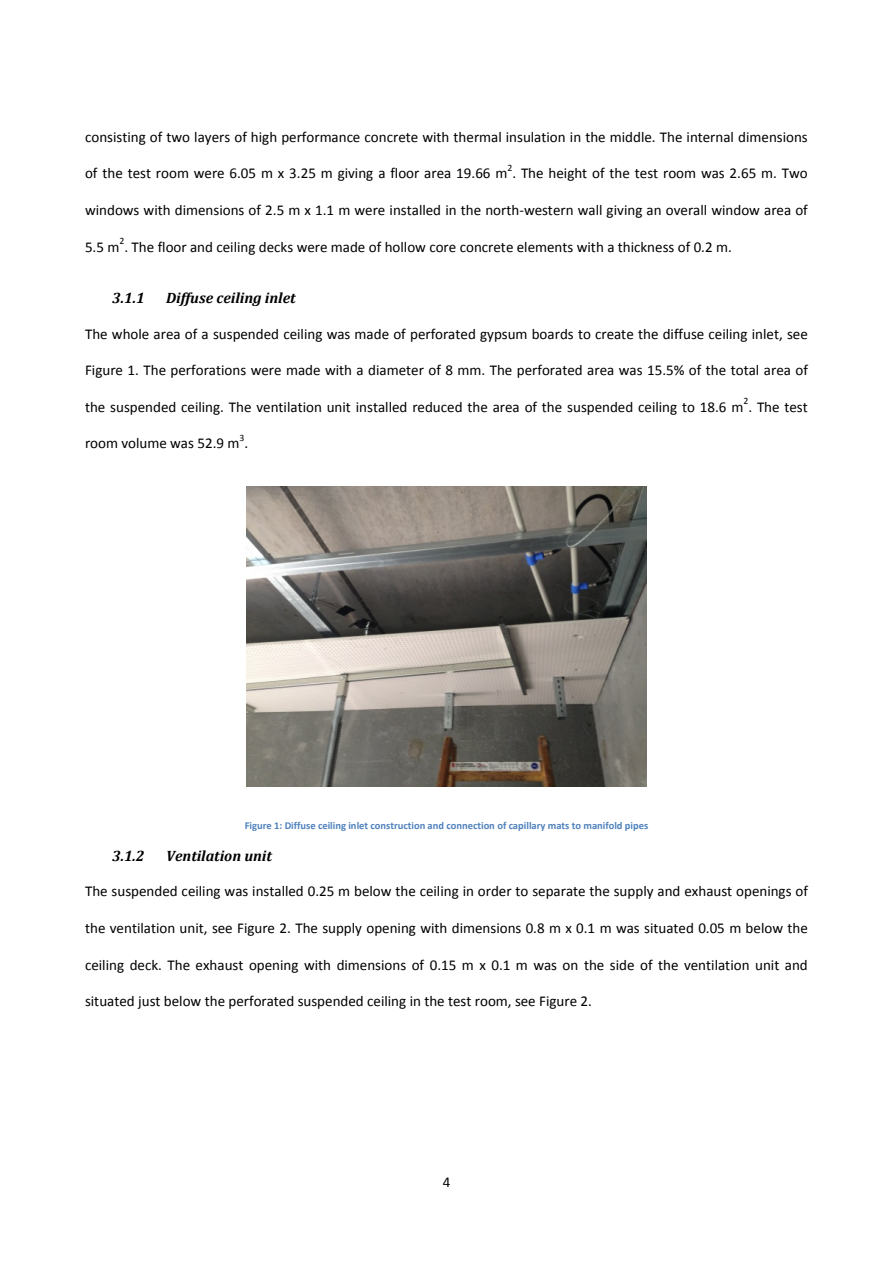
<style>
.page{position:relative;width:893px;height:1263px;background:#fff}
.page>*{position:absolute;margin:0;border:0;box-sizing:border-box;transform-origin:0 0}
.t1{font:15px "Calibri";color:#000}
.t2{font:italic 700 15px "Cambria";color:#000}
.t3{font:700 10.5px "Calibri";color:#4f81bd}
.t4{font:9.75px "Calibri";color:#000}
</style>
<div class="page">
<img style="left:247px;top:486px;width:400px;height:300px">
<p class="t1" style="left:85px;top:127px;width:724px">consisting of two layers of high performance concrete with thermal insulation in the middle. The internal dimensions</p>
<p class="t1" style="left:85px;top:164px;width:724px">of the test room were 6.05 m x 3.25 m giving a floor area 19.66 m . The height of the test room was 2.65 m. Two</p>
<p class="t4" style="left:507px;top:162px;width:6px">2</p>
<p class="t1" style="left:85px;top:201px;width:724px">windows with dimensions of 2.5 m x 1.1 m were installed in the north-western wall giving an overall window area of</p>
<p class="t1" style="left:85px;top:237px;width:648px">5.5 m . The floor and ceiling decks were made of hollow core concrete elements with a thickness of 0.2 m.</p>
<p class="t4" style="left:120px;top:235px;width:6px">2</p>
<h4 class="t2" style="left:112px;top:288px;width:34px">3.1.1</h4>
<h4 class="t2" style="left:166px;top:288px;width:131px">Diffuse ceiling inlet</h4>
<p class="t1" style="left:85px;top:324px;width:724px">The whole area of a suspended ceiling was made of perforated gypsum boards to create the diffuse ceiling inlet, see</p>
<p class="t1" style="left:85px;top:361px;width:724px">Figure 1. The perforations were made with a diameter of 8 mm. The perforated area was 15.5% of the total area of</p>
<p class="t1" style="left:85px;top:397px;width:724px">the suspended ceiling. The ventilation unit installed reduced the area of the suspended ceiling to 18.6 m . The test</p>
<p class="t4" style="left:743px;top:395px;width:6px">2</p>
<p class="t4" style="left:239px;top:431px;width:6px">3</p>
<p class="t1" style="left:85px;top:434px;width:165px">room volume was 52.9 m .</p>
<p class="t3" style="left:245px;top:819px;width:405px">Figure 1: Diffuse ceiling inlet construction and connection of capillary mats to manifold pipes</p>
<h4 class="t2" style="left:112px;top:845px;width:34px">3.1.2</h4>
<h4 class="t2" style="left:166px;top:845px;width:107px">Ventilation unit</h4>
<p class="t1" style="left:85px;top:882px;width:724px">The suspended ceiling was installed 0.25 m below the ceiling in order to separate the supply and exhaust openings of</p>
<p class="t1" style="left:85px;top:918px;width:724px">the ventilation unit, see Figure 2. The supply opening with dimensions 0.8 m x 0.1 m was situated 0.05 m below the</p>
<p class="t1" style="left:85px;top:955px;width:724px">ceiling deck. The exhaust opening with dimensions of 0.15 m x 0.1 m was on the side of the ventilation unit and</p>
<p class="t1" style="left:85px;top:992px;width:508px">situated just below the perforated suspended ceiling in the test room, see Figure 2.</p>
<p class="t1" style="left:443px;top:1173px;width:9px">4</p>
</div>
